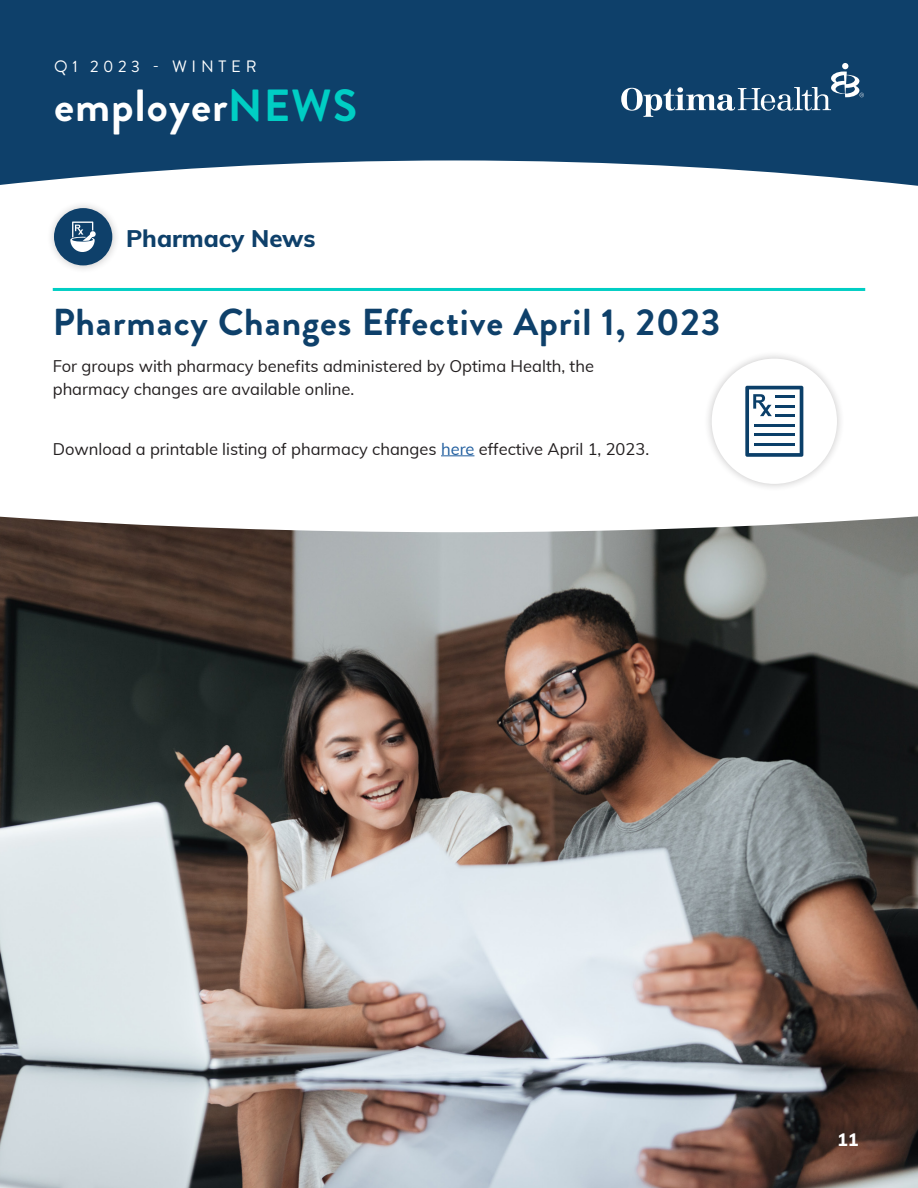
<style>
.page{position:relative;width:918px;height:1188px;background:#fff}
.page>*{position:absolute;margin:0;border:0;box-sizing:border-box;transform-origin:0 0}
.t1{font:700 45px "Brandon Grotesque";letter-spacing:.025em;color:#fff}
.OHP_Main_Headline_NE{font:700 37.5px "Brandon Grotesque";letter-spacing:.025em;color:#0e406a}
.OHP_Body_Copy_Headin{font:800 24px "Muli";color:#0e406a}
.OHP_Body_Copy_Headin-2{font:800 18px "Muli";color:#fff}
.OHP_Body_Copy_NEW1{font:16.5px/23.1px "Muli";color:#231f20}
.t2{font:16.5px "Brandon Grotesque";letter-spacing:.285em;color:#fff}
.s1{color:#00cec4}
.s2{color:#215e9e}
</style>
<div class="page">
<hr style="left:441px;top:455px;width:33px;height:1px;background:#215e9e">
<div style="left:46px;top:200px;width:74px;height:73px;background:#231f20;opacity:.25"></div>
<div style="left:54px;top:208px;width:58px;height:57px;background:#0e406a;border-radius:50%"></div>
<svg style="left:70px;top:222px;width:26px;height:30px"></svg>
<hr style="left:53px;top:288px;width:812px;height:3px;background:#00cec4">
<img style="left:0;top:516px;width:918px;height:672px">
<div style="left:704px;top:351px;width:141px;height:141px;background:#231f20;opacity:.25"></div>
<div style="left:712px;top:359px;width:125px;height:125px;background:#fff;border-radius:50%"></div>
<svg style="left:745px;top:386px;width:58px;height:71px"></svg>
<hr style="left:775px;top:395px;width:19px;height:3px;background:#0b3f69">
<hr style="left:775px;top:405px;width:19px;height:3px;background:#0b3f69">
<hr style="left:775px;top:414px;width:19px;height:3px;background:#0b3f69">
<hr style="left:754px;top:424px;width:40px;height:3px;background:#0b3f69">
<hr style="left:754px;top:433px;width:40px;height:3px;background:#0b3f69">
<hr style="left:754px;top:443px;width:40px;height:3px;background:#0b3f69">
<svg style="left:0;top:0;width:918px;height:186px;background:#265378"></svg>
<svg style="left:621px;top:63px;width:243px;height:54px;background:#325d80"></svg>
<p class="t2" style="left:54px;top:55px;width:204px">Q1 2023 - WINTER</p>
<h1 class="t1" style="left:54px;top:74px;width:305px">employer<span class="s1">NEWS</span></h1>
<p class="OHP_Body_Copy_Headin" style="left:126px;top:220px;width:191px">Pharmacy News</p>
<p class="OHP_Main_Headline_NE" style="left:53px;top:296px;width:669px">Pharmacy Changes Effective April 1, 2023</p>
<p class="OHP_Body_Copy_NEW1" style="left:53px;top:354px;width:543px">For groups with pharmacy benefits administered by Optima Health, the pharmacy changes are available online.</p>
<p class="OHP_Body_Copy_NEW1" style="left:53px;top:436px;width:598px">Download a printable listing of pharmacy changes <span class="s2">here</span> effective April 1, 2023.</p>
<p class="OHP_Body_Copy_Headin-2" style="left:837px;top:1126px;width:23px">11</p>
</div>
